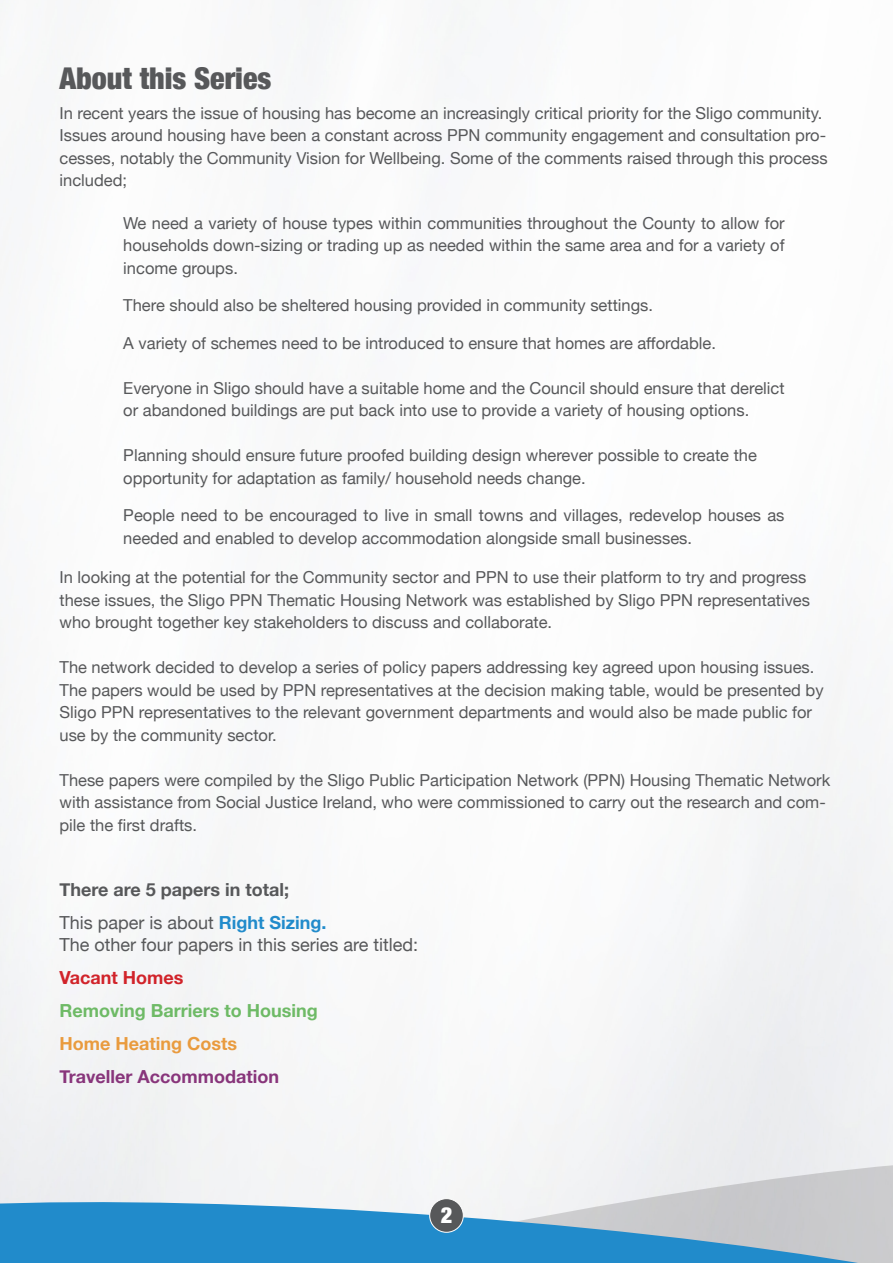
<style>
.page{position:relative;width:893px;height:1263px;background:#fff}
.page>*{position:absolute;margin:0;border:0;box-sizing:border-box;transform-origin:0 0}
.t1{font:900 condensed 30px "Helvetica Neue";color:#57585a}
.t2{font:900 condensed 22.35px "Helvetica Neue";color:#fff}
.t3{font:18px "Helvetica Neue";color:#57585a}
.t4{font:700 18px "Helvetica Neue";color:#6eba66}
.t5{font:700 18px "Helvetica Neue";color:#57585a}
.t6{font:700 18px "Helvetica Neue";color:#88357b}
.t7{font:700 18px "Helvetica Neue";color:#e99b3e}
.t8{font:700 18px "Helvetica Neue";color:#d1232a}
.t9{font:16.5px/22.5px "Helvetica Neue";color:#57585a}
.s1{font-weight:700;color:#218bcb}
</style>
<div class="page">
<div style="left:0;top:1136px;width:893px;height:53px;background:#f0f1f3"></div>
<svg style="left:0;top:1189px;width:893px;height:74px;background:#74aed2"></svg>
<div style="left:430px;top:1198px;width:33px;height:34px;background:#57585a;border-radius:50%"></div>
<div style="left:429px;top:1198px;width:35px;height:35px;border:1px solid #fff;border-radius:50%"></div>
<p class="t1" style="left:60px;top:53px;width:213px">About this Series</p>
<p class="t9" style="left:60px;top:103px;width:770px">In recent years the issue of housing has become an increasingly critical priority for the Sligo community.<br>Issues around housing have been a constant across PPN community engagement and consultation pro&shy;cesses, notably the Community Vision for Wellbeing. Some of the comments raised through this process included;</p>
<p class="t9" style="left:123px;top:213px;width:663px;text-align:justify">We need a variety of house types within communities throughout the County to allow for households down-sizing or trading up as needed within the same area and for a variety of income groups.</p>
<p class="t9" style="left:123px;top:295px;width:531px">There should also be sheltered housing provided in community settings.</p>
<p class="t9" style="left:123px;top:333px;width:594px">A variety of schemes need to be introduced to ensure that homes are affordable.</p>
<p class="t9" style="left:123px;top:378px;width:663px">Everyone in Sligo should have a suitable home and the Council should ensure that derelict or abandoned buildings are put back into use to provide a variety of housing options.</p>
<p class="t9" style="left:123px;top:445px;width:635px">Planning should ensure future proofed building design wherever possible to create the</p>
<p class="t9" style="left:123px;top:468px;width:464px">opportunity for adaptation as family/ household needs change.</p>
<p class="t9" style="left:123px;top:505px;width:663px">People need to be encouraged to live in small towns and villages, redevelop houses as needed and enabled to develop accommodation alongside small businesses.</p>
<p class="t9" style="left:60px;top:567px;width:752px">In looking at the potential for the Community sector and PPN to use their platform to try and progress these issues, the Sligo PPN Thematic Housing Network was established by Sligo PPN representatives who brought together key stakeholders to discuss and collaborate.</p>
<p class="t9" style="left:60px;top:657px;width:766px">The network decided to develop a series of policy papers addressing key agreed upon housing issues.<br>The papers would be used by PPN representatives at the decision making table, would be presented by Sligo PPN representatives to the relevant government departments and would also be made public for use by the community sector.</p>
<p class="t9" style="left:60px;top:770px;width:772px">These papers were compiled by the Sligo Public Participation Network (PPN) Housing Thematic Network with assistance from Social Justice Ireland, who were commissioned to carry out the research and com&shy;pile the first drafts.</p>
<p class="t5" style="left:60px;top:875px;width:231px">There are 5 papers in total;</p>
<p class="t3" style="left:60px;top:909px;width:269px">This paper is about <span class="s1">Right Sizing.</span></p>
<p class="t3" style="left:60px;top:932px;width:360px">The other four papers in this series are titled:</p>
<p class="t8" style="left:60px;top:963px;width:126px">Vacant Homes</p>
<p class="t4" style="left:60px;top:996px;width:260px">Removing Barriers to Housing</p>
<p class="t7" style="left:60px;top:1029px;width:179px">Home Heating Costs</p>
<p class="t6" style="left:60px;top:1062px;width:221px">Traveller Accommodation</p>
<p class="t2" style="left:441px;top:1197px;width:13px">2</p>
</div>
